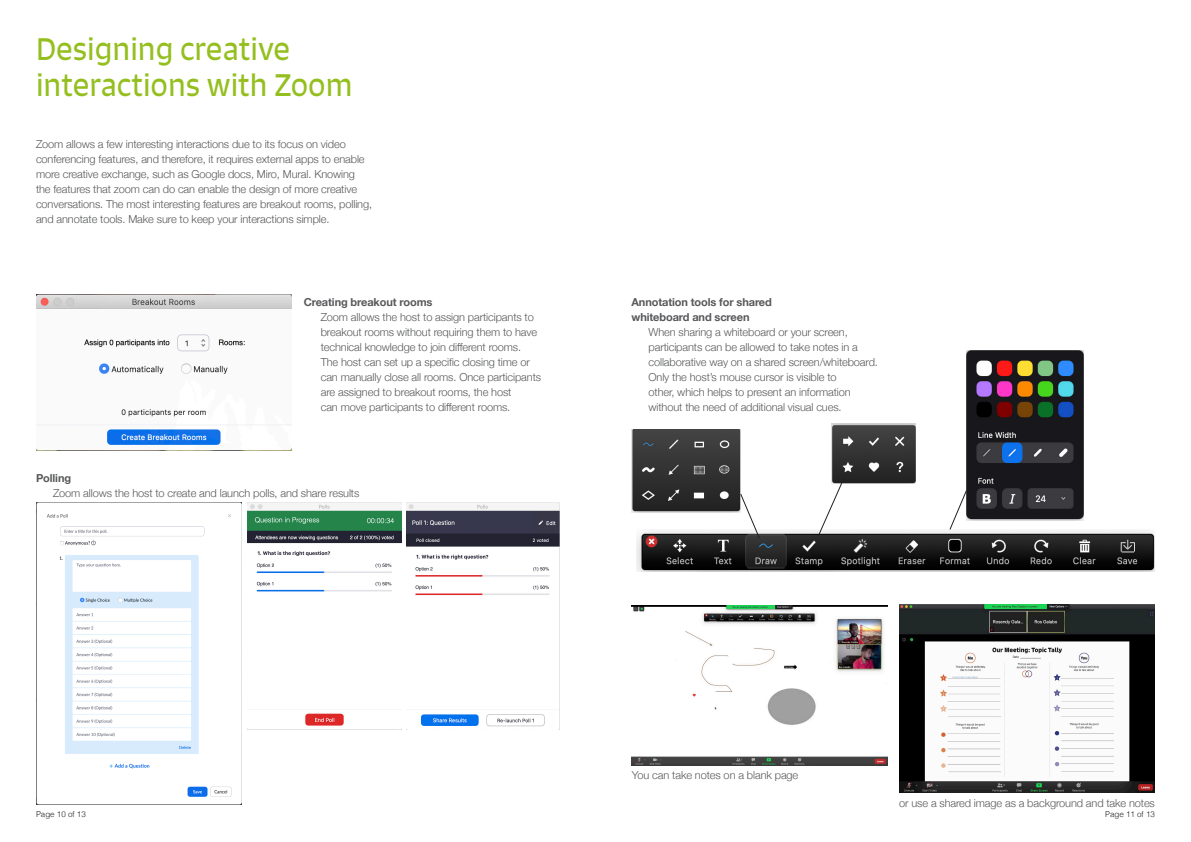
<style>
.page{position:relative;width:1191px;height:842px;background:#fff}
.page>*{position:absolute;margin:0;border:0;box-sizing:border-box;transform-origin:0 0}
.t1{font:30px/36px "Signo";color:#94bf1f}
.body{font:300 11px/15px "Helvetica Neue";letter-spacing:-.01em;color:#57585a}
.body-2{font:700 11px/15px "Helvetica Neue";letter-spacing:-.01em;color:#57585a}
.t2{font:300 8px "Helvetica";color:#231f20}
</style>
<div class="page">
<img style="left:406px;top:502px;width:154px;height:227px">
<img style="left:248px;top:502px;width:153px;height:228px">
<img style="left:36px;top:295px;width:256px;height:155px">
<img style="left:631px;top:605px;width:256px;height:160px">
<img style="left:636px;top:530px;width:518px;height:41px">
<img style="left:631px;top:430px;width:109px;height:82px">
<img style="left:831px;top:423px;width:85px;height:61px">
<img style="left:966px;top:350px;width:117px;height:170px">
<svg style="left:739px;top:493px;width:21px;height:46px"></svg>
<svg style="left:817px;top:479px;width:27px;height:58px"></svg>
<svg style="left:948px;top:489px;width:19px;height:42px"></svg>
<img style="left:899px;top:604px;width:255px;height:189px">
<img style="left:36px;top:502px;width:206px;height:302px">
<p class="t1" style="left:36px;top:30px;width:318px">Designing creative interactions with Zoom</p>
<p class="body" style="left:36px;top:136px;width:338px">Zoom allows a few interesting interactions due to its focus on video conferencing features, and therefore, it requires external apps to enable more creative exchange, such as Google docs, Miro, Mural. Knowing the features that zoom can do can enable the design of more creative conversations. The most interesting features are breakout rooms, polling, and annotate tools. Make sure to keep your interactions simple.</p>
<p class="body-2" style="left:304px;top:294px;width:130px">Creating breakout rooms</p>
<p class="body" style="left:321px;top:308px;width:222px">Zoom allows the host to assign participants to breakout rooms without requiring them to have technical knowledge to join different rooms.<br>The host can set up a specific closing time or can manually close all rooms. Once participants are assigned to breakout rooms, the host<br>can move participants to different rooms.</p>
<p class="body-2" style="left:36px;top:471px;width:37px">Polling</p>
<p class="body" style="left:53px;top:484px;width:308px">Zoom allows the host to create and launch polls, and share results</p>
<p class="body-2" style="left:631px;top:294px;width:142px">Annotation tools for shared whiteboard and screen</p>
<p class="body" style="left:648px;top:323px;width:231px">When sharing a whiteboard or your screen, participants can be allowed to take notes in a collaborative way on a shared screen/whiteboard.<br>Only the host’s mouse cursor is visible to<br>other, which helps to present an information without the need of additional visual cues.</p>
<p class="body" style="left:632px;top:767px;width:168px">You can take notes on a blank page</p>
<p class="body" style="left:899px;top:794px;width:257px">or use a shared image as a background and take notes</p>
<p class="t2" style="left:36px;top:808px;width:51px">Page 10 of 13</p>
<p class="t2" style="left:1105px;top:808px;width:51px">Page 11 of 13</p>
</div>
